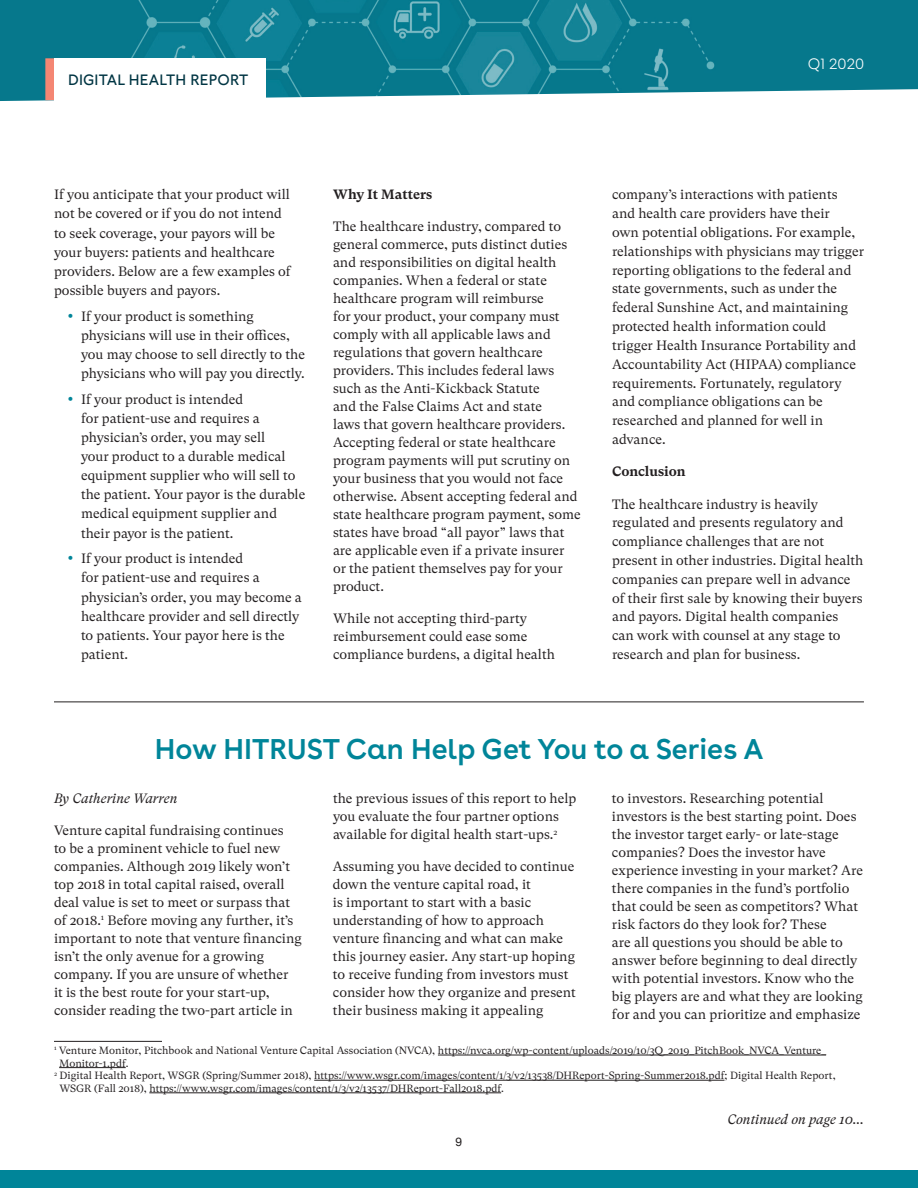
<style>
.page{position:relative;width:918px;height:1188px;background:#fff}
.page>*{position:absolute;margin:0;border:0;box-sizing:border-box;transform-origin:0 0}
.t1{font:600 28.5px "Buenos Aires";color:#008599}
.t2{font:15px "Buenos Aires";letter-spacing:.01em;color:#003543}
.t3{font:300 15px "Buenos Aires";letter-spacing:-.005em;color:#fff}
.t4{font:13.5px/18px "GT Super Text";color:#231f20}
.t5{font:italic 13.5px "GT Super Text";letter-spacing:-.005em;color:#231f20}
.t6{font:700 13.5px "GT Super Text";color:#231f20}
.t7{font:12px "Helvetica Neue";color:#231f20}
.t8{font:10.5px "GT Super Text";color:#231f20}
.s1{color:#008599}
</style>
<div class="page">
<img style="left:0;top:0;width:918px;height:101px">
<div style="left:54px;top:58px;width:212px;height:50px;background:#fff"></div>
<div style="left:45px;top:58px;width:9px;height:42px;background:#f48673"></div>
<div style="left:0;top:1171px;width:918px;height:17px;background:#008599"></div>
<hr style="left:54px;top:1041px;width:108px;height:1px;background:#231f20">
<hr style="left:438px;top:1055px;width:388px;height:1px;background:#231f20">
<hr style="left:59px;top:1067px;width:67px;height:1px;background:#231f20">
<hr style="left:314px;top:1080px;width:410px;height:1px;background:#231f20">
<hr style="left:149px;top:1093px;width:352px;height:1px;background:#231f20">
<hr style="left:54px;top:702px;width:810px;height:1px;background:#231f20">
<p class="t2" style="left:68px;top:68px;width:182px">DIGITAL HEALTH REPORT</p>
<p class="t3" style="left:808px;top:52px;width:58px">Q1 2020</p>
<p class="t4" style="left:54px;top:185px;width:238px;line-height:19px">If you anticipate that your product will not be covered or if you do not intend to seek coverage, your payors will be your buyers: patients and healthcare providers. Below are a few examples of possible buyers and payors.</p>
<p class="t4" style="left:81px;top:307px;width:225px;line-height:19px;text-indent:-14px"><span class="s1">•</span> If your product is something physicians will use in their offices, you may choose to sell directly to the physicians who will pay you directly.</p>
<p class="t4" style="left:81px;top:390px;width:226px;line-height:19px;text-indent:-14px"><span class="s1">•</span> If your product is intended<br>for patient-use and requires a physician’s order, you may sell<br>your product to a durable medical equipment supplier who will sell to the patient. Your payor is the durable medical equipment supplier and their payor is the patient.</p>
<p class="t4" style="left:81px;top:549px;width:222px;line-height:19px;text-indent:-14px"><span class="s1">•</span> If your product is intended<br>for patient-use and requires a physician’s order, you may become a healthcare provider and sell directly to patients. Your payor here is the patient.</p>
<p class="t6" style="left:333px;top:187px;width:101px">Why It Matters</p>
<p class="t4" style="left:333px;top:217px;width:249px">The healthcare industry, compared to general commerce, puts distinct duties and responsibilities on digital health companies. When a federal or state healthcare program will reimburse<br>for your product, your company must comply with all applicable laws and regulations that govern healthcare providers. This includes federal laws such as the Anti-Kickback Statute<br>and the False Claims Act and state<br>laws that govern healthcare providers.<br>Accepting federal or state healthcare program payments will put scrutiny on your business that you would not face otherwise. Absent accepting federal and state healthcare program payment, some states have broad “all payor” laws that are applicable even if a private insurer or the patient themselves pay for your product.</p>
<p class="t4" style="left:333px;top:609px;width:224px">While not accepting third-party reimbursement could ease some compliance burdens, a digital health</p>
<p class="t4" style="left:612px;top:185px;width:254px;line-height:18.8px">company’s interactions with patients and health care providers have their<br>own potential obligations. For example, relationships with physicians may trigger reporting obligations to the federal and state governments, such as under the federal Sunshine Act, and maintaining protected health information could trigger Health Insurance Portability and Accountability Act (HIPAA) compliance requirements. Fortunately, regulatory and compliance obligations can be researched and planned for well in advance.</p>
<p class="t6" style="left:612px;top:464px;width:75px">Conclusion</p>
<p class="t4" style="left:612px;top:495px;width:253px;line-height:18.8px">The healthcare industry is heavily regulated and presents regulatory and compliance challenges that are not present in other industries. Digital health companies can prepare well in advance of their first sale by knowing their buyers and payors. Digital health companies<br>can work with counsel at any stage to research and plan for business.</p>
<h1 class="t1" style="left:155px;top:725px;width:610px">How HITRUST Can Help Get You to a Series A</h1>
<p class="t4" style="left:333px;top:790px;width:245px">the previous issues of this report to help you evaluate the four partner options available for digital health start-ups.<sup>2</sup></p>
<p class="t4" style="left:333px;top:857px;width:245px">Assuming you have decided to continue down the venture capital road, it<br>is important to start with a basic understanding of how to approach venture financing and what can make this journey easier. Any start-up hoping to receive funding from investors must consider how they organize and present their business making it appealing</p>
<p class="t4" style="left:612px;top:790px;width:252px">to investors. Researching potential investors is the best starting point. Does the investor target early- or late-stage companies? Does the investor have experience investing in your market? Are there companies in the fund’s portfolio that could be seen as competitors? What risk factors do they look for? These<br>are all questions you should be able to answer before beginning to deal directly with potential investors. Know who the big players are and what they are looking for and you can prioritize and emphasize</p>
<p class="t5" style="left:54px;top:791px;width:125px">By Catherine Warren</p>
<p class="t4" style="left:54px;top:821px;width:249px">Venture capital fundraising continues<br>to be a prominent vehicle to fuel new companies. Although 2019 likely won’t top 2018 in total capital raised, overall deal value is set to meet or surpass that of 2018.<sup>1</sup> Before moving any further, it’s important to note that venture financing isn’t the only avenue for a growing company. If you are unsure of whether<br>it is the best route for your start-up, consider reading the two-part article in</p>
<p class="t8" style="left:54px;top:1044px;width:774px"><sup>1</sup> Venture Monitor, Pitchbook and National Venture Capital Association (NVCA), https://nvca.org/wp-content/uploads/2019/10/3Q_2019_PitchBook_NVCA_Venture_</p>
<p class="t8" style="left:59px;top:1057px;width:71px">Monitor-1.pdf.</p>
<p class="t8" style="left:54px;top:1070px;width:783px"><sup>2</sup> Digital Health Report, WSGR (Spring/Summer 2018), https://www.wsgr.com/images/content/1/3/v2/13538/DHReport-Spring-Summer2018.pdf; Digital Health Report,</p>
<p class="t8" style="left:59px;top:1082px;width:446px">WSGR (Fall 2018), https://www.wsgr.com/images/content/1/3/v2/13537/DHReport-Fall2018.pdf.</p>
<p class="t7" style="left:456px;top:1133px;width:8px">9</p>
<p class="t5" style="left:728px;top:1111px;width:138px">Continued on page 10...</p>
</div>
